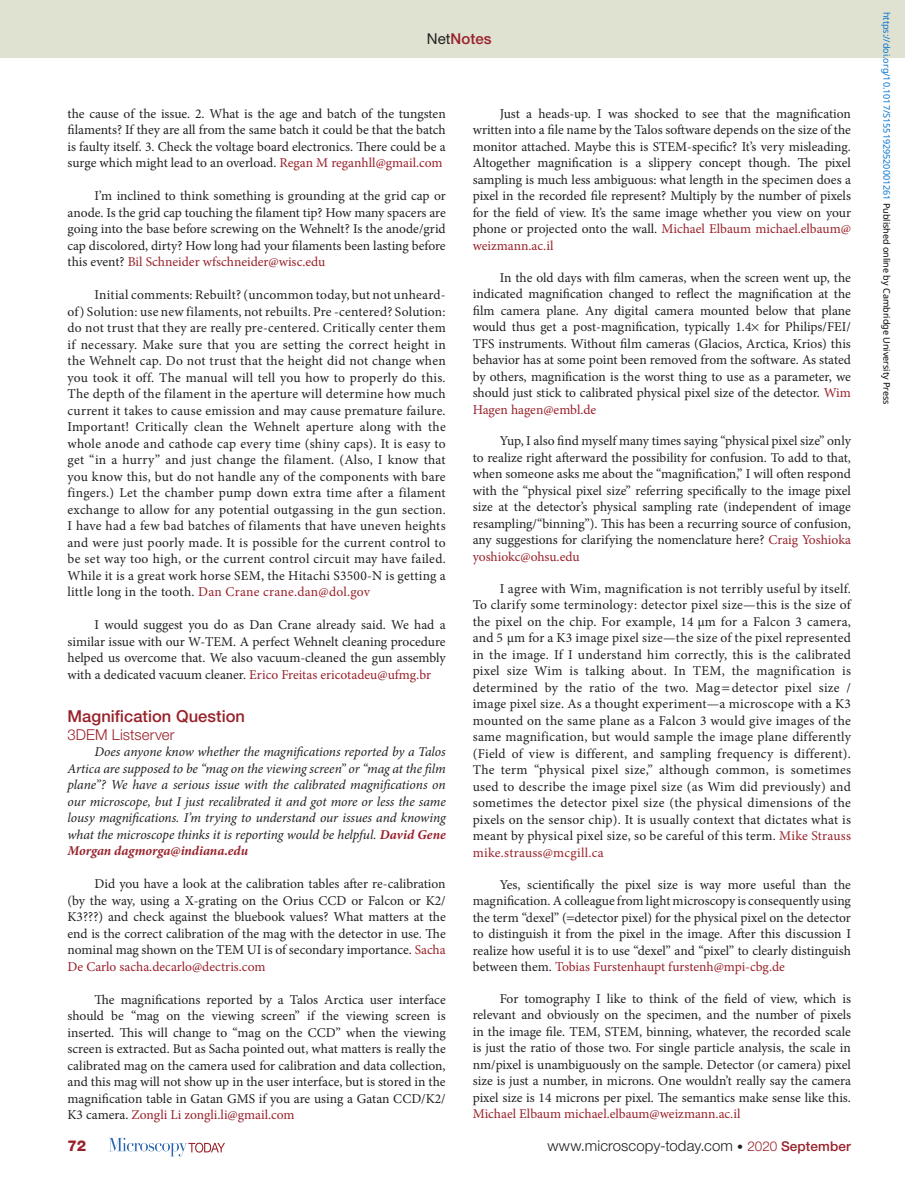
<style>
.page{position:relative;width:905px;height:1188px;background:#fff}
.page>*{position:absolute;margin:0;border:0;box-sizing:border-box;transform-origin:0 0}
.t1{font:500 16.5px "Helvetica Neue LT Std";letter-spacing:.005em;color:#98212a}
.t2{font:300 15px "Helvetica Neue LT Std";letter-spacing:.005em;color:#231f20}
.t3{font:300 15px "Helvetica Neue LT Std";letter-spacing:.005em;color:#98212a}
.t4{font:500 15px "Helvetica Neue LT Std";letter-spacing:.005em;color:#98212a}
.t5{font:800 15px "Helvetica Neue LT Std";color:#98212a}
.t6{font:13.5px/16.5px "Minion Pro";color:#231f20;text-align:justify}
.t7{font:italic 13.5px/16.5px "Minion Pro";letter-spacing:-.005em;color:#231f20;text-align:justify}
.t8{font:13.5px "Minion Pro";color:#98212a}
.t9{font:9px "Noto Sans";color:#0172cf}
.s1{font-weight:400;color:#231f20}
.s2{color:#98212a}
.s3{font-weight:700;color:#98212a}
.s4{font-size:12px}
.s5{font-size:13.5px;color:#98212a}
.s6{font-weight:500;font-size:13.5px;color:#98212a}
.s7{color:#000}
</style>
<div class="page">
<div style="left:0;top:0;width:904px;height:58px;background:#e0e2d1"></div>
<svg style="left:109px;top:1138px;width:116px;height:18px"></svg>
<p class="t4" style="left:427px;top:30px;width:66px"><span class="s1">Net</span>Notes</p>
<p class="t6" style="left:68px;top:105px;width:380px">the cause of the issue. 2. What is the age and batch of the tungsten filaments? If they are all from the same batch it could be that the batch is faulty itself. 3. Check the voltage board electronics. There could be a surge which might lead to an overload. <span class="s2">Regan M reganhll@gmail.com</span></p>
<p class="t6" style="left:68px;top:188px;width:380px;text-indent:27px">I’m inclined to think something is grounding at the grid cap or anode. Is the grid cap touching the filament tip? How many spacers are going into the base before screwing on the Wehnelt? Is the anode/grid cap discolored, dirty? How long had your filaments been lasting before this event? <span class="s2">Bil Schneider wfschneider@wisc.edu</span></p>
<p class="t6" style="left:68px;top:287px;width:380px;text-indent:27px">Initial comments: Rebuilt? (uncommon today, but not unheard&shy;of) Solution: use new filaments, not rebuilts. Pre -centered? Solution: do not trust that they are really pre-centered. Critically center them if necessary. Make sure that you are setting the correct height in the Wehnelt cap. Do not trust that the height did not change when you took it off. The manual will tell you how to properly do this.<br>The depth of the filament in the aperture will determine how much current it takes to cause emission and may cause premature failure.<br>Important! Critically clean the Wehnelt aperture along with the whole anode and cathode cap every time (shiny caps). It is easy to get “in a hurry” and just change the filament. (Also, I know that you know this, but do not handle any of the components with bare fingers.) Let the chamber pump down extra time after a filament exchange to allow for any potential outgassing in the gun section.<br>I have had a few bad batches of filaments that have uneven heights and were just poorly made. It is possible for the current control to be set way too high, or the current control circuit may have failed.<br>While it is a great work horse SEM, the Hitachi S3500-N is getting a little long in the tooth. <span class="s2">Dan Crane crane.dan@dol.gov</span></p>
<p class="t6" style="left:68px;top:617px;width:380px;text-indent:27px">I would suggest you do as Dan Crane already said. We had a similar issue with our W-TEM. A perfect Wehnelt cleaning procedure helped us overcome that. We also vacuum-cleaned the gun assembly with a dedicated vacuum cleaner. <span class="s2">Erico Freitas ericotadeu@ufmg.br</span></p>
<p class="t1" style="left:68px;top:706px;width:179px">Magnification Question</p>
<p class="t3" style="left:68px;top:725px;width:109px">3DEM Listserver</p>
<p class="t7" style="left:68px;top:743px;width:380px;text-indent:27px">Does anyone know whether the magnifications reported by a Talos Artica are supposed to be “mag on the viewing screen” or “mag at the film plane”? We have a serious issue with the calibrated magnifications on our microscope, but I just recalibrated it and got more or less the same lousy magnifications. I’m trying to understand our issues and knowing what the microscope thinks it is reporting would be helpful. <span class="s3">David Gene Morgan dagmorga@indiana.edu</span></p>
<p class="t6" style="left:68px;top:876px;width:380px;text-indent:27px">Did you have a look at the calibration tables after re-calibration (by the way, using a X-grating on the Orius CCD or Falcon or K2/ K3???) and check against the bluebook values? What matters at the end is the correct calibration of the mag with the detector in use. The nominal mag shown on the TEM UI is of secondary importance. <span class="s2">Sacha De Carlo sacha.decarlo@dectris.com</span></p>
<p class="t6" style="left:68px;top:991px;width:380px;text-indent:27px">The magnifications reported by a Talos Arctica user interface should be “mag on the viewing screen” if the viewing screen is inserted. This will change to “mag on the CCD” when the viewing screen is extracted. But as Sacha pointed out, what matters is really the calibrated mag on the camera used for calibration and data collection, and this mag will not show up in the user interface, but is stored in the magnification table in Gatan GMS if you are using a Gatan CCD/K2/ K3 camera. <span class="s2">Zongli Li zongli.li@gmail.com</span></p>
<p class="t6" style="left:472px;top:105px;width:380px;text-indent:27px">Just a heads-up. I was shocked to see that the magnification written into a file name by the Talos software depends on the size of the monitor attached. Maybe this is STEM-specific? It’s very misleading.<br>Altogether magnification is a slippery concept though. The pixel sampling is much less ambiguous: what length in the specimen does a pixel in the recorded file represent? Multiply by the number of pixels for the field of view. It’s the same image whether you view on your phone or projected onto the wall. <span class="s2">Michael Elbaum michael.elbaum@ weizmann.ac.il</span></p>
<p class="t6" style="left:472px;top:269px;width:380px;text-indent:27px">In the old days with film cameras, when the screen went up, the indicated magnification changed to reflect the magnification at the film camera plane. Any digital camera mounted below that plane would thus get a post-magnification, typically 1.4 for Philips/FEI/ TFS instruments. Without film cameras (Glacios, Arctica, Krios) this behavior has at some point been removed from the software. As stated by others, magnification is the worst thing to use as a parameter, we should just stick to calibrated physical pixel size of the detector. <span class="s2">Wim Hagen hagen@embl.de</span></p>
<p class="t6" style="left:472px;top:433px;width:380px;text-indent:27px">Yup, I also find myself many times saying “physical pixel size” only to realize right afterward the possibility for confusion. To add to that, when someone asks me about the “magnification,” I will often respond with the “physical pixel size” referring specifically to the image pixel size at the detector’s physical sampling rate (independent of image resampling/“binning”). This has been a recurring source of confusion, any suggestions for clarifying the nomenclature here? <span class="s2">Craig Yoshioka yoshiokc@ohsu.edu</span></p>
<p class="t6" style="left:472px;top:580px;width:380px;text-indent:27px">I agree with Wim, magnification is not terribly useful by itself.<br>To clarify some terminology: detector pixel size—this is the size of the pixel on the chip. For example, 14 µm for a Falcon 3 camera, and 5 µm for a K3 image pixel size—the size of the pixel represented in the image. If I understand him correctly, this is the calibrated pixel size Wim is talking about. In TEM, the magnification is determined by the ratio of the two. Mag detector pixel size / image pixel size. As a thought experiment—a microscope with a K3 mounted on the same plane as a Falcon 3 would give images of the same magnification, but would sample the image plane differently (Field of view is different, and sampling frequency is different).<br>The term “physical pixel size,” although common, is sometimes used to describe the image pixel size (as Wim did previously) and sometimes the detector pixel size (the physical dimensions of the pixels on the sensor chip). It is usually context that dictates what is meant by physical pixel size, so be careful of this term. <span class="s2">Mike Strauss mike.strauss@mcgill.ca</span></p>
<p class="t6" style="left:472px;top:876px;width:380px;text-indent:27px">Yes, scientifically the pixel size is way more useful than the magnification. A colleague from light microscopy is consequently using the term “dexel” ( detector pixel) for the physical pixel on the detector to distinguish it from the pixel in the image. After this discussion I realize how useful it is to use “dexel” and “pixel” to clearly distinguish between them. <span class="s2">Tobias Furstenhaupt furstenh@mpi-cbg.de</span></p>
<p class="t6" style="left:472px;top:990px;width:380px;text-indent:27px">For tomography I like to think of the field of view, which is relevant and obviously on the specimen, and the number of pixels in the image file. TEM, STEM, binning, whatever, the recorded scale is just the ratio of those two. For single particle analysis, the scale in nm/pixel is unambiguously on the sample. Detector (or camera) pixel size is just a number, in microns. One wouldn’t really say the camera pixel size is 14 microns per pixel. The semantics make sense like this.</p>
<p class="t8" style="left:472px;top:1105px;width:269px">Michael Elbaum michael.elbaum@weizmann.ac.il</p>
<p class="t5" style="left:68px;top:1137px;width:20px">72</p>
<p class="t2" style="left:547px;top:1137px;width:305px">www.microscopy-today.com <span class="s4">•</span> <span class="s5">2020</span> <span class="s6">September</span></p>
<p class="t9" style="left:893px;top:12px;width:394px;rotate:90deg">https://doi.org/10.1017/S1551929520001261 <span class="s7">Published online by Cambridge University Press</span></p>
</div>
